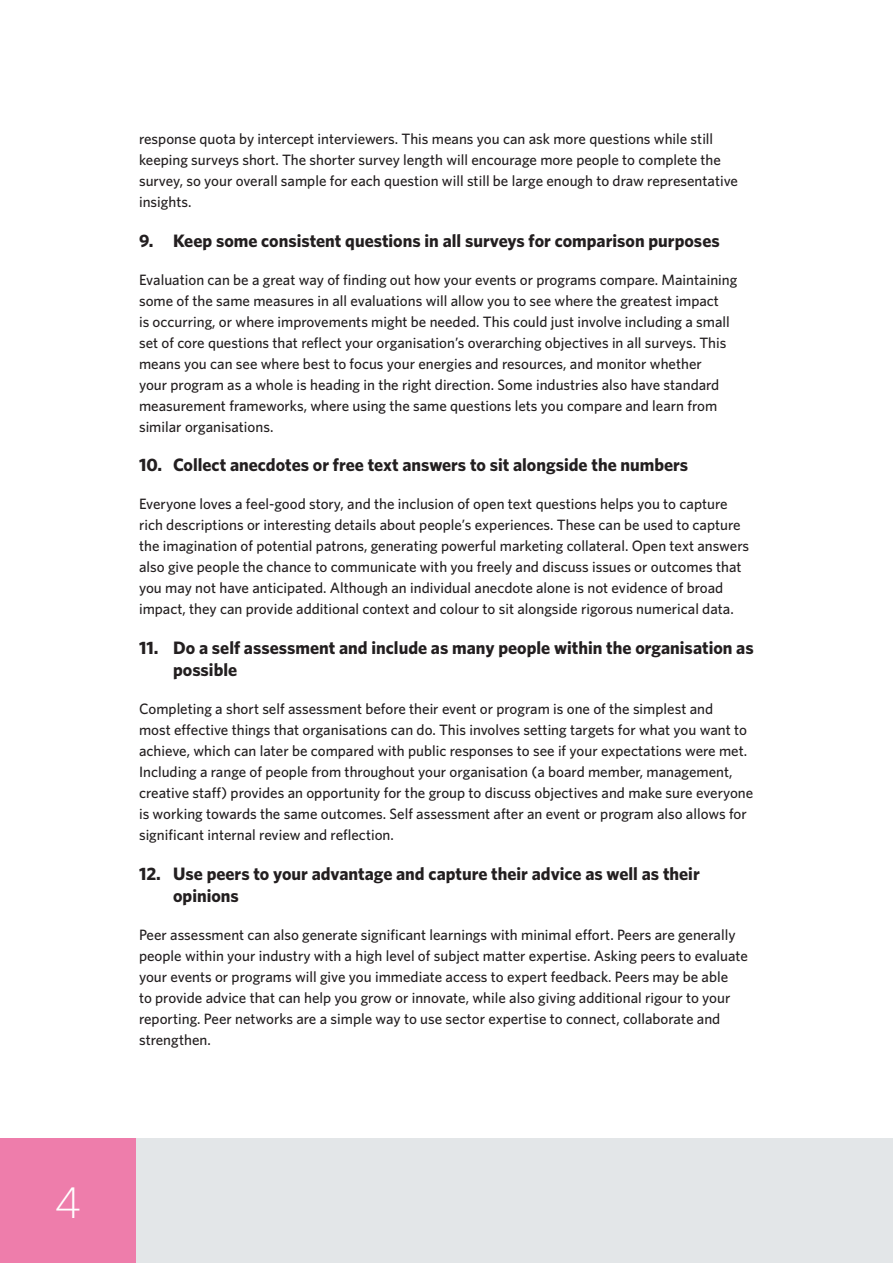
<style>
.page{position:relative;width:893px;height:1263px;background:#fff}
.page>*{position:absolute;margin:0;border:0;box-sizing:border-box;transform-origin:0 0}
.t1{font:300 45px "Whitney";color:#fff}
.Body_Bullet_Point{font:700 18px/22.5px "Whitney";color:#231f20}
.Body_Text{font:500 15px/21px "Whitney";color:#231f20}
</style>
<div class="page">
<div style="left:0;top:1138px;width:136px;height:125px;background:#ee7dab"></div>
<div style="left:136px;top:1138px;width:757px;height:125px;background:#e3e6e8"></div>
<hr style="left:892px;top:0;width:1px;height:821px;background:#e2e6e9">
<hr style="left:892px;top:821px;width:1px;height:442px;background:#ee7dab">
<h1 class="t1" style="left:55px;top:1176px;width:28px">4</h1>
<p class="Body_Text" style="left:139px;top:128px;width:601px">response quota by intercept interviewers. This means you can ask more questions while still keeping surveys short. The shorter survey length will encourage more people to complete the survey, so your overall sample for each question will still be large enough to draw representative insights.</p>
<p class="Body_Bullet_Point" style="left:139px;top:229px;width:582px">9. Keep some consistent questions in all surveys for comparison purposes</p>
<p class="Body_Text" style="left:139px;top:268px;width:600px">Evaluation can be a great way of finding out how your events or programs compare. Maintaining some of the same measures in all evaluations will allow you to see where the greatest impact<br>is occurring, or where improvements might be needed. This could just involve including a small set of core questions that reflect your organisation’s overarching objectives in all surveys. This means you can see where best to focus your energies and resources, and monitor whether<br>your program as a whole is heading in the right direction. Some industries also have standard measurement frameworks, where using the same questions lets you compare and learn from similar organisations.</p>
<p class="Body_Bullet_Point" style="left:139px;top:453px;width:551px">10. Collect anecdotes or free text answers to sit alongside the numbers</p>
<p class="Body_Text" style="left:139px;top:493px;width:612px">Everyone loves a feel-good story, and the inclusion of open text questions helps you to capture rich descriptions or interesting details about people’s experiences. These can be used to capture the imagination of potential patrons, generating powerful marketing collateral. Open text answers also give people the chance to communicate with you freely and discuss issues or outcomes that you may not have anticipated. Although an individual anecdote alone is not evidence of broad impact, they can provide additional context and colour to sit alongside rigorous numerical data.</p>
<p class="Body_Bullet_Point" style="left:173px;top:636px;width:582px;text-indent:-34px">11. Do a self assessment and include as many people within the organisation as possible</p>
<p class="Body_Text" style="left:139px;top:698px;width:616px">Completing a short self assessment before their event or program is one of the simplest and<br>most effective things that organisations can do. This involves setting targets for what you want to achieve, which can later be compared with public responses to see if your expectations were met.<br>Including a range of people from throughout your organisation (a board member, management, creative staff) provides an opportunity for the group to discuss objectives and make sure everyone is working towards the same outcomes. Self assessment after an event or program also allows for significant internal review and reflection.</p>
<p class="Body_Bullet_Point" style="left:173px;top:862px;width:528px;text-indent:-34px">12. Use peers to your advantage and capture their advice as well as their opinions</p>
<p class="Body_Text" style="left:139px;top:924px;width:610px">Peer assessment can also generate significant learnings with minimal effort. Peers are generally people within your industry with a high level of subject matter expertise. Asking peers to evaluate your events or programs will give you immediate access to expert feedback. Peers may be able<br>to provide advice that can help you grow or innovate, while also giving additional rigour to your reporting. Peer networks are a simple way to use sector expertise to connect, collaborate and strengthen.</p>
</div>
